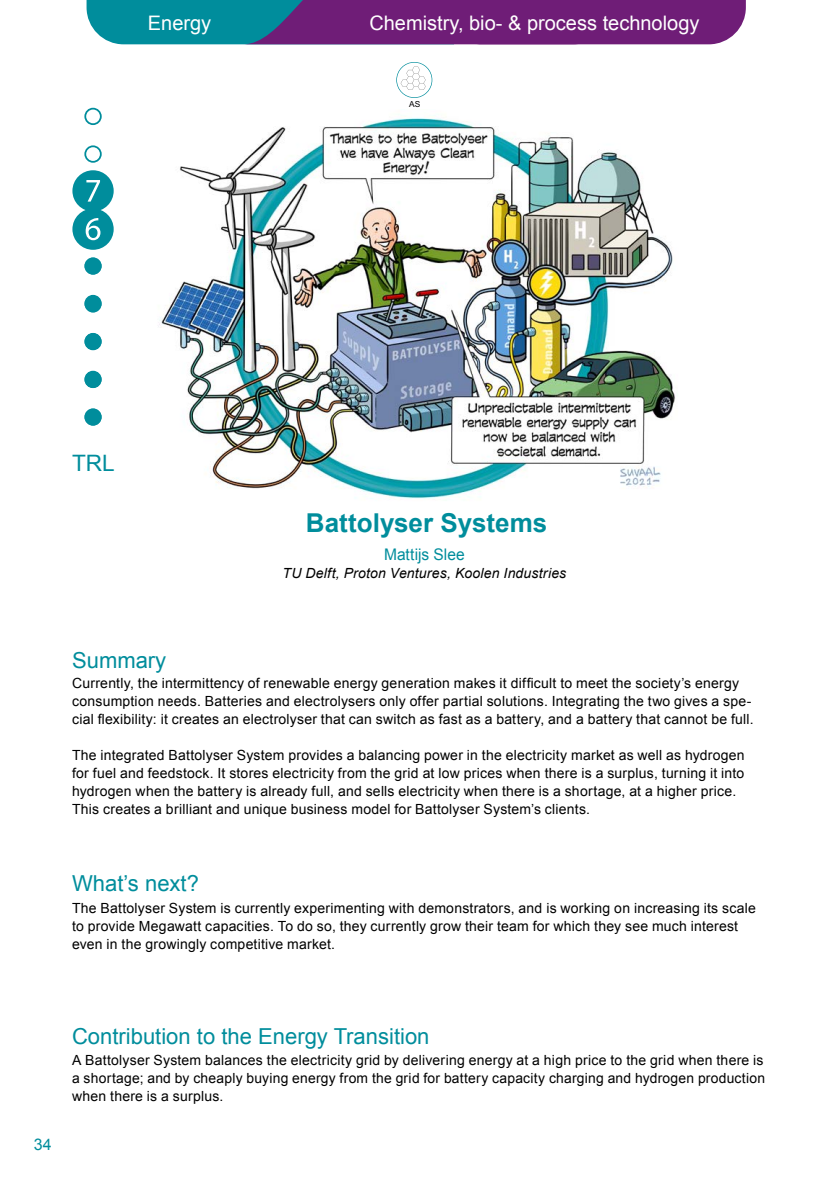
<style>
.page{position:relative;width:840px;height:1191px;background:#fff}
.page>*{position:absolute;margin:0;border:0;box-sizing:border-box;transform-origin:0 0}
.t1{font:700 26px "Arial";color:#008d9c}
.t2{font:22.6px "Arial";color:#008d9c}
.t3{font:22px "Arial";color:#008d9c}
.t4{font:20px "Arial";color:#fff}
.t5{font:16px "Arial";letter-spacing:.005em;color:#008d9c}
.t6{font:14px/18px "Arial";letter-spacing:.015em;color:#000}
.t7{font:italic 14px "Arial";letter-spacing:.015em;color:#000}
.t8{font:8.4px "Arial";color:#000}
</style>
<div class="page">
<img style="left:159px;top:118px;width:516px;height:381px">
<svg style="left:84px;top:408px;width:18px;height:18px"></svg>
<div style="left:85px;top:409px;width:16px;height:16px;background:#008d9c;border-radius:50%"></div>
<svg style="left:84px;top:145px;width:18px;height:18px"></svg>
<svg style="left:84px;top:108px;width:18px;height:17px"></svg>
<div style="left:72px;top:170px;width:42px;height:41px;background:#008d9c;border-radius:50%"></div>
<svg style="left:86px;top:180px;width:14px;height:22px"></svg>
<svg style="left:84px;top:333px;width:18px;height:17px"></svg>
<svg style="left:84px;top:371px;width:18px;height:17px"></svg>
<div style="left:85px;top:333px;width:16px;height:17px;background:#008d9c;border-radius:50%"></div>
<div style="left:85px;top:371px;width:16px;height:17px;background:#008d9c;border-radius:50%"></div>
<svg style="left:84px;top:257px;width:18px;height:18px"></svg>
<svg style="left:84px;top:295px;width:18px;height:17px"></svg>
<div style="left:85px;top:258px;width:16px;height:16px;background:#008d9c;border-radius:50%"></div>
<div style="left:85px;top:296px;width:16px;height:16px;background:#008d9c;border-radius:50%"></div>
<div style="left:72px;top:209px;width:42px;height:41px;background:#008d9c;border-radius:50%"></div>
<svg style="left:85px;top:218px;width:16px;height:22px"></svg>
<svg style="left:396px;top:62px;width:36px;height:36px"></svg>
<div style="left:397px;top:63px;width:34px;height:34px;background:#fff;border-radius:50%"></div>
<svg style="left:400px;top:67px;width:25px;height:23px"></svg>
<svg style="left:86px;top:0;width:659px;height:44px;background:#524184"></svg>
<h3 class="t4" style="left:148px;top:10px;width:65px">Energy</h3>
<h3 class="t4" style="left:369px;top:10px;width:331px">Chemistry, bio- &amp; process technology</h3>
<p class="t8" style="left:409px;top:99px;width:13px">AS</p>
<h2 class="t2" style="left:72px;top:448px;width:44px">TRL</h2>
<h3 class="t3" style="left:72px;top:646px;width:96px">Summary</h3>
<h1 class="t1" style="left:306px;top:506px;width:243px">Battolyser Systems</h1>
<p class="t5" style="left:384px;top:543px;width:82px">Mattijs Slee</p>
<p class="t7" style="left:282px;top:563px;width:285px">TU Delft, Proton Ventures, Koolen Industries</p>
<p class="t6" style="left:72px;top:674px;width:682px">Currently, the intermittency of renewable energy generation makes it difficult to meet the society’s energy consumption needs. Batteries and electrolysers only offer partial solutions. Integrating the two gives a spe&shy;cial flexibility: it creates an electrolyser that can switch as fast as a battery, and a battery that cannot be full.</p>
<p class="t6" style="left:72px;top:746px;width:673px">The integrated Battolyser System provides a balancing power in the electricity market as well as hydrogen for fuel and feedstock. It stores electricity from the grid at low prices when there is a surplus, turning it into hydrogen when the battery is already full, and sells electricity when there is a shortage, at a higher price.<br>This creates a brilliant and unique business model for Battolyser System’s clients.</p>
<h3 class="t3" style="left:72px;top:868px;width:128px">What’s next?</h3>
<p class="t6" style="left:72px;top:899px;width:685px">The Battolyser System is currently experimenting with demonstrators, and is working on increasing its scale to provide Megawatt capacities. To do so, they currently grow their team for which they see much interest even in the growingly competitive market.</p>
<p class="t5" style="left:34px;top:1134px;width:19px">34</p>
<h3 class="t3" style="left:72px;top:1021px;width:359px">Contribution to the Energy Transition</h3>
<p class="t6" style="left:72px;top:1050px;width:694px;text-align:justify">A Battolyser System balances the electricity grid by delivering energy at a high price to the grid when there is a shortage; and by cheaply buying energy from the grid for battery capacity charging and hydrogen production when there is a surplus.</p>
</div>
